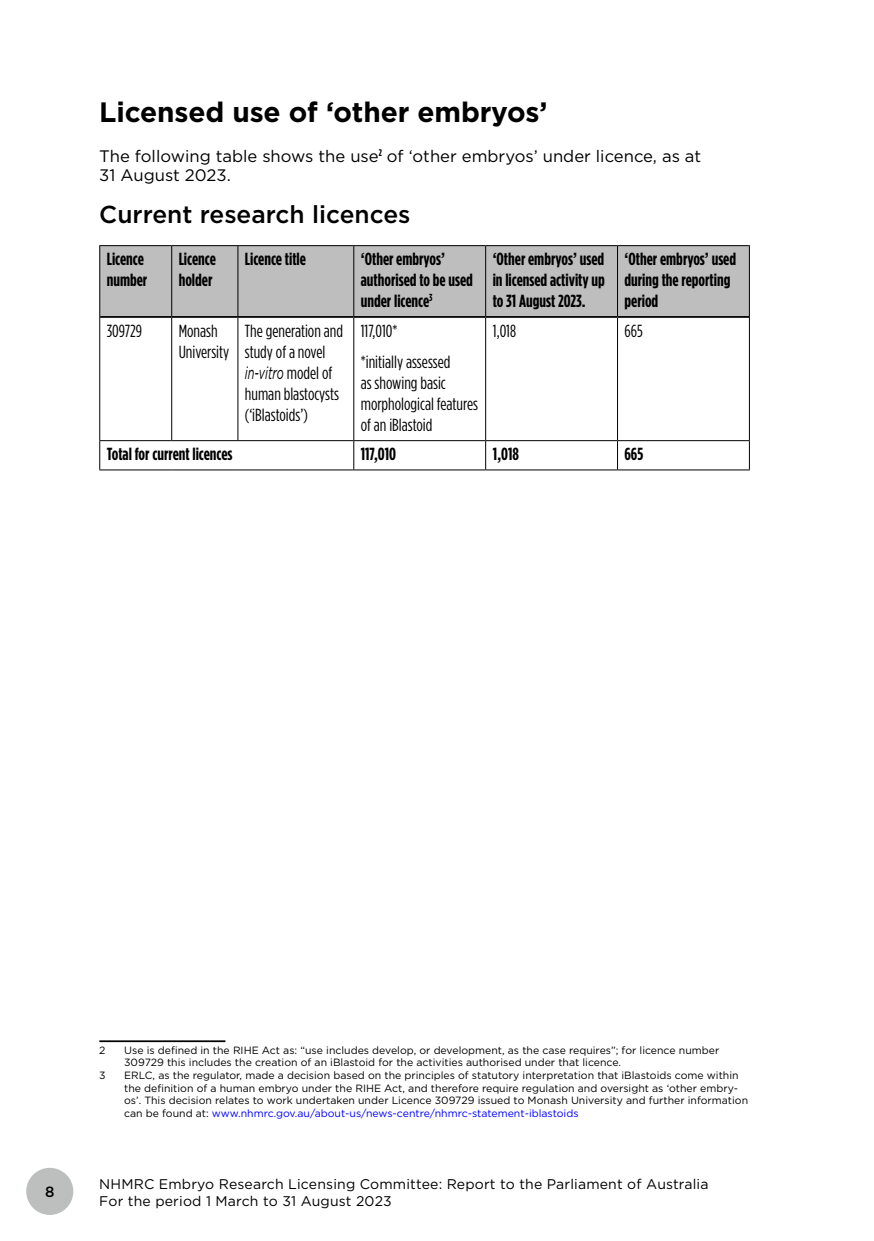
<style>
.page{position:relative;width:874px;height:1241px;background:#fff}
.page>*{position:absolute;margin:0;border:0;box-sizing:border-box;transform-origin:0 0}
.Heading_2{font:700 28px "Gotham";letter-spacing:-.005em;color:#000}
.Heading_3v2{font:500 24.5px "Gotham";color:#000}
.Table_Paragraph{font:700 17.5px/21px "Gotham Condensed";color:#000}
.Table_Paragraph-2{font:17.5px/21px "Gotham Condensed";color:#000}
.Body{font:16.62px/19.9px "Gotham";color:#000}
.t1{font:500 14.88px "Gotham";color:#000}
.t2{font:14px/16.8px "Gotham";letter-spacing:.01em;color:#000}
.footnote2{font:10.5px/12.6px "Gotham";color:#000}
.s1{font-family:"Gotham";font-style:italic}
.s2{color:#00f}
</style>
<div class="page">
<div style="left:26px;top:1167px;width:47px;height:47px;background:#bdbfbf;border-radius:50%"></div>
<div style="left:100px;top:246px;width:648px;height:70px;background:#bebebe"></div>
<hr style="left:99px;top:245px;width:73px;height:1px;background:#000">
<hr style="left:99px;top:246px;width:1px;height:71px;background:#000">
<hr style="left:172px;top:245px;width:66px;height:1px;background:#000">
<hr style="left:171px;top:246px;width:1px;height:70px;background:#000">
<hr style="left:238px;top:245px;width:115px;height:1px;background:#000">
<hr style="left:237px;top:246px;width:1px;height:70px;background:#000">
<hr style="left:353px;top:245px;width:132px;height:1px;background:#000">
<hr style="left:353px;top:246px;width:1px;height:70px;background:#000">
<hr style="left:485px;top:245px;width:132px;height:1px;background:#000">
<hr style="left:485px;top:246px;width:1px;height:70px;background:#000">
<hr style="left:617px;top:245px;width:132px;height:1px;background:#000">
<hr style="left:616px;top:246px;width:1px;height:70px;background:#000">
<hr style="left:748px;top:246px;width:1px;height:71px;background:#000">
<hr style="left:99px;top:317px;width:1px;height:123px;background:#000">
<hr style="left:171px;top:318px;width:1px;height:122px;background:#000">
<hr style="left:237px;top:318px;width:1px;height:122px;background:#000">
<hr style="left:353px;top:318px;width:1px;height:122px;background:#000">
<hr style="left:485px;top:318px;width:1px;height:122px;background:#000">
<hr style="left:616px;top:318px;width:1px;height:122px;background:#000">
<hr style="left:748px;top:317px;width:1px;height:123px;background:#000">
<hr style="left:99px;top:440px;width:73px;height:1px;background:#000">
<svg style="left:99px;top:441px;width:1px;height:28px"></svg>
<hr style="left:172px;top:440px;width:66px;height:1px;background:#000">
<hr style="left:238px;top:440px;width:115px;height:1px;background:#000">
<hr style="left:353px;top:440px;width:132px;height:1px;background:#000">
<svg style="left:353px;top:441px;width:1px;height:28px"></svg>
<hr style="left:485px;top:440px;width:132px;height:1px;background:#000">
<svg style="left:485px;top:441px;width:1px;height:28px"></svg>
<hr style="left:617px;top:440px;width:132px;height:1px;background:#000">
<svg style="left:748px;top:441px;width:1px;height:28px"></svg>
<hr style="left:99px;top:469px;width:73px;height:1px;background:#000">
<hr style="left:172px;top:469px;width:66px;height:1px;background:#000">
<hr style="left:238px;top:469px;width:115px;height:1px;background:#000">
<hr style="left:353px;top:469px;width:132px;height:1px;background:#000">
<hr style="left:485px;top:469px;width:132px;height:1px;background:#000">
<hr style="left:617px;top:469px;width:132px;height:1px;background:#000">
<hr style="left:100px;top:316px;width:72px;height:2px;background:#000">
<hr style="left:172px;top:316px;width:66px;height:2px;background:#000">
<hr style="left:238px;top:316px;width:115px;height:2px;background:#000">
<hr style="left:353px;top:316px;width:132px;height:2px;background:#000">
<hr style="left:485px;top:316px;width:132px;height:2px;background:#000">
<hr style="left:617px;top:316px;width:131px;height:2px;background:#000">
<hr style="left:99px;top:1040px;width:126px;height:1px;background:#000">
<p class="Heading_2" style="left:99px;top:93px;width:449px">Licensed use of ‘other embryos’</p>
<p class="Body" style="left:99px;top:145px;width:603px">The following table shows the use<sup>2</sup> of ‘other embryos’ under licence, as at<br>31 August 2023.</p>
<p class="Heading_3v2" style="left:99px;top:198px;width:312px">Current research licences</p>
<p class="Table_Paragraph" style="left:107px;top:248px;width:42px">Licence number</p>
<p class="Table_Paragraph" style="left:179px;top:248px;width:39px">Licence holder</p>
<p class="Table_Paragraph" style="left:245px;top:248px;width:63px">Licence title</p>
<p class="Table_Paragraph" style="left:360px;top:248px;width:114px">‘Other embryos’ authorised to be used under licence<sup>3</sup></p>
<p class="Table_Paragraph" style="left:492px;top:248px;width:114px;text-align:justify">‘Other embryos’ used in licensed activity up to 31 August 2023.</p>
<p class="Table_Paragraph" style="left:624px;top:248px;width:113px">‘Other embryos’ used during the reporting period</p>
<p class="Table_Paragraph-2" style="left:107px;top:320px;width:37px">309729</p>
<p class="Table_Paragraph-2" style="left:179px;top:320px;width:52px">Monash<br>University</p>
<p class="Table_Paragraph-2" style="left:245px;top:320px;width:99px">The generation and study of a novel <span class="s1">in-vitro</span> model of human blastocysts (‘iBlastoids’)</p>
<p class="Table_Paragraph-2" style="left:360px;top:320px;width:38px">117,010*</p>
<p class="Table_Paragraph-2" style="left:492px;top:320px;width:25px">1,018</p>
<p class="Table_Paragraph-2" style="left:624px;top:320px;width:20px">665</p>
<p class="Table_Paragraph-2" style="left:360px;top:351px;width:119px">*initially assessed<br>as showing basic morphological features of an iBlastoid</p>
<p class="Table_Paragraph" style="left:107px;top:443px;width:127px">Total for current licences</p>
<p class="Table_Paragraph" style="left:360px;top:443px;width:37px">117,010</p>
<p class="Table_Paragraph" style="left:492px;top:443px;width:28px">1,018</p>
<p class="Table_Paragraph" style="left:624px;top:443px;width:20px">665</p>
<h3 class="t1" style="left:45px;top:1181px;width:11px">8</h3>
<p class="footnote2" style="left:99px;top:1043px;width:8px">2</p>
<p class="footnote2" style="left:124px;top:1043px;width:596px">Use is defined in the RIHE Act as: “use includes develop, or development, as the case requires”; for licence number<br>309729 this includes the creation of an iBlastoid for the activities authorised under that licence.</p>
<p class="footnote2" style="left:99px;top:1068px;width:8px">3</p>
<p class="footnote2" style="left:124px;top:1068px;width:625px">ERLC, as the regulator, made a decision based on the principles of statutory interpretation that iBlastoids come within the definition of a human embryo under the RIHE Act, and therefore require regulation and oversight as ‘other embry&shy;os’. This decision relates to work undertaken under Licence 309729 issued to Monash University and further information can be found at: <span class="s2">www.nhmrc.gov.au/about-us/news-centre/nhmrc-statement-iblastoids</span></p>
<h3 class="t2" style="left:99px;top:1174px;width:610px">NHMRC Embryo Research Licensing Committee: Report to the Parliament of Australia<br>For the period 1 March to 31 August 2023</h3>
</div>
